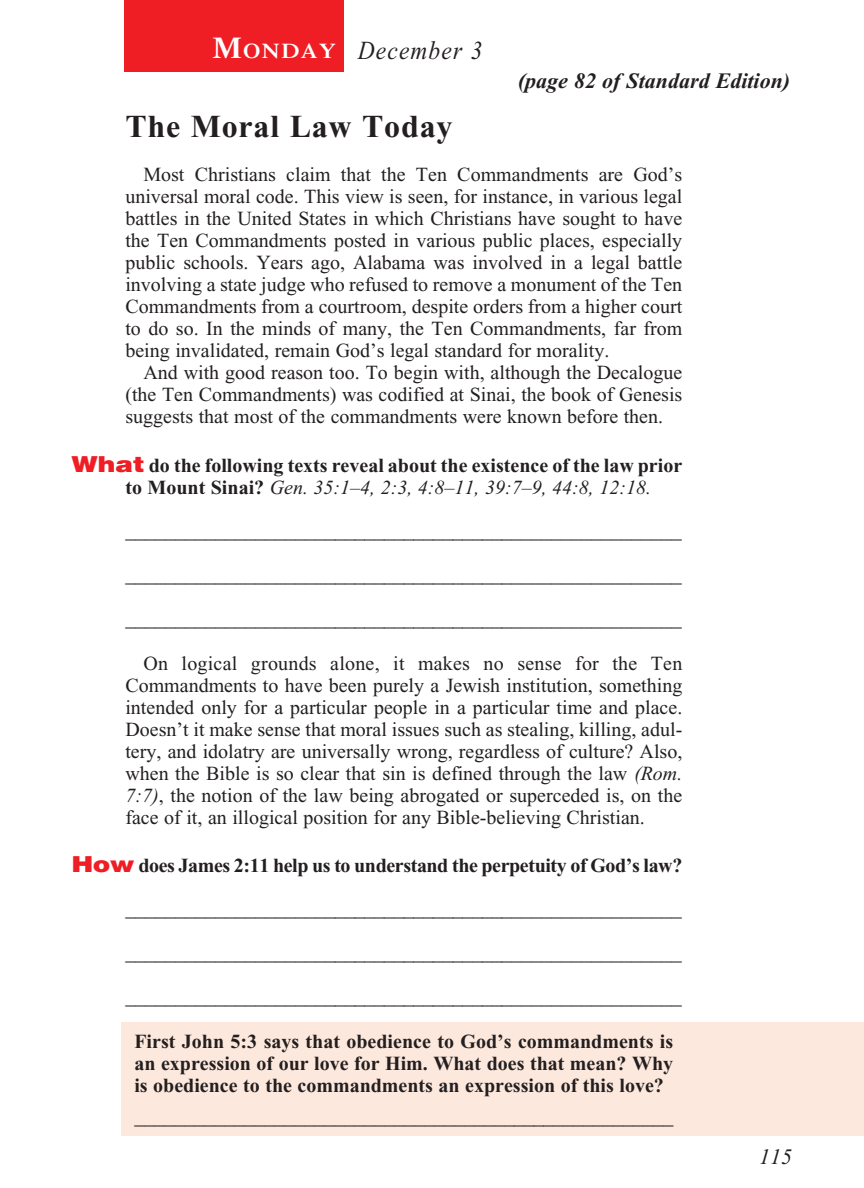
<style>
.page{position:relative;width:864px;height:1188px;background:#fff}
.page>*{position:absolute;margin:0;border:0;box-sizing:border-box;transform-origin:0 0}
._01-Daily_head{font:700 32px "Times New Roman";letter-spacing:.025em;color:#231f20}
._00-Month-Day{font:italic 26px "Times New Roman";letter-spacing:.05em;color:#231f20;scale:.9 1}
.t1{font:italic 700 22px "Times New Roman";color:#231f20}
.t2{font:italic 22px "Times New Roman";color:#231f20}
.t3{font:600 21px "Times";letter-spacing:.07em;color:#fff;scale:1.1 1}
._4-Body_Copy{font:20px/22px "Times New Roman";color:#231f20;text-align:justify}
.x-screened_box-text{font:700 20px/22px "Times New Roman";color:#231f20;text-align:justify}
._6-question{font:700 20px/22px "Times New Roman";color:#231f20}
._6-question-2{font:700 20px "Times New Roman";letter-spacing:-.02em;color:#231f20}
.s1{font-size:30px}
.s2{font-family:"Helvetica";font-weight:900;font-size:22px;color:#ee1e24}
.s3{font-weight:400;font-style:italic}
.s4{font-style:italic}
</style>
<div class="page">
<div style="left:121px;top:1022px;width:743px;height:113px;background:#fde8dd"></div>
<div style="left:124px;top:0;width:220px;height:71px;background:#ee1e24"></div>
<p class="t3" style="left:212px;top:38px;width:114px"><span class="s1">M</span>ONDAY</p>
<p class="_00-Month-Day" style="left:358px;top:36px;width:140px">December 3</p>
<p class="t1" style="left:518px;top:69px;width:274px">(page 82 of Standard Edition)</p>
<p class="_01-Daily_head" style="left:125px;top:109px;width:329px">The Moral Law Today</p>
<p class="_4-Body_Copy" style="left:125px;top:164px;width:558px;text-indent:18px">Most Christians claim that the Ten Commandments are God’s universal moral code. This view is seen, for instance, in various legal battles in the United States in which Christians have sought to have the Ten Commandments posted in various public places, especially public schools. Years ago, Alabama was involved in a legal battle involving a state judge who refused to remove a monument of the Ten Commandments from a courtroom, despite orders from a higher court to do so. In the minds of many, the Ten Commandments, far from being invalidated, remain God’s legal standard for morality.</p>
<p class="_4-Body_Copy" style="left:125px;top:362px;width:558px;text-indent:18px">And with good reason too. To begin with, although the Decalogue (the Ten Commandments) was codified at Sinai, the book of Genesis suggests that most of the commandments were known before then.</p>
<p class="_6-question" style="left:125px;top:454px;width:558px;text-indent:-54px"><span class="s2">What</span> do the following texts reveal about the existence of the law prior to Mount Sinai? <span class="s3">Gen. 35:1–4, 2:3, 4:8–11, 39:7–9, 44:8, 12:18.</span></p>
<p class="_4-Body_Copy" style="left:125px;top:520px;width:558px">________________________________________________________</p>
<p class="_4-Body_Copy" style="left:125px;top:564px;width:558px">________________________________________________________</p>
<p class="_4-Body_Copy" style="left:125px;top:608px;width:558px">________________________________________________________</p>
<p class="_4-Body_Copy" style="left:125px;top:652px;width:558px;text-indent:18px">On logical grounds alone, it makes no sense for the Ten Commandments to have been purely a Jewish institution, something intended only for a particular people in a particular time and place.<br>Doesn’t it make sense that moral issues such as stealing, killing, adul&shy;tery, and idolatry are universally wrong, regardless of culture? Also, when the Bible is so clear that sin is defined through the law <span class="s4">(Rom.<br>7:7)</span>, the notion of the law being abrogated or superceded is, on the face of it, an illogical position for any Bible-believing Christian.</p>
<p class="_6-question-2" style="left:71px;top:854px;width:612px"><span class="s2">How</span> does James 2:11 help us to understand the perpetuity of God’s law?</p>
<p class="_4-Body_Copy" style="left:125px;top:899px;width:558px">________________________________________________________</p>
<p class="_4-Body_Copy" style="left:125px;top:943px;width:558px">________________________________________________________</p>
<p class="_4-Body_Copy" style="left:125px;top:987px;width:558px">________________________________________________________</p>
<p class="x-screened_box-text" style="left:134px;top:1031px;width:540px">First John 5:3 says that obedience to God’s commandments is an expression of our love for Him. What does that mean? Why is obedience to the commandments an expression of this love?</p>
<p class="x-screened_box-text" style="left:134px;top:1107px;width:541px">______________________________________________________</p>
<p class="t2" style="left:759px;top:1145px;width:34px">115</p>
</div>
